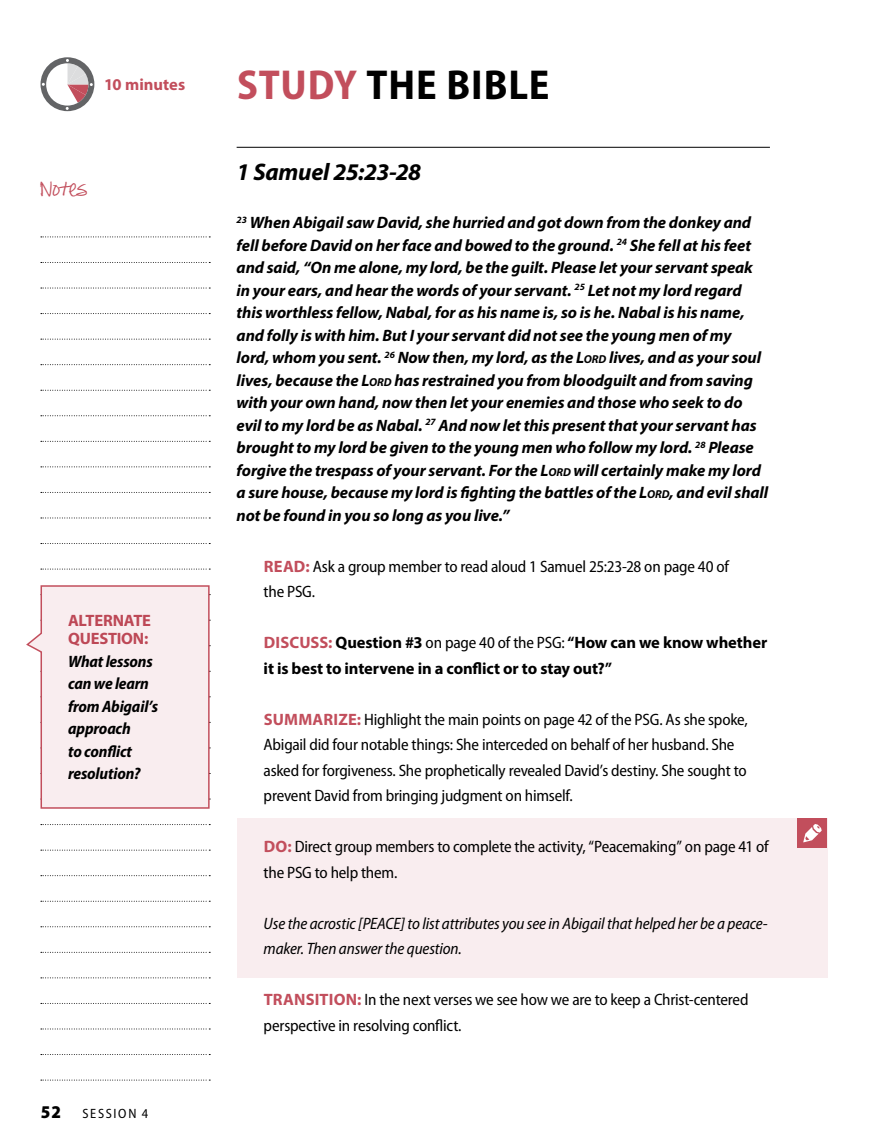
<style>
.page{position:relative;width:878px;height:1148px;background:#fff}
.page>*{position:absolute;margin:0;border:0;box-sizing:border-box;transform-origin:0 0}
.t1{font:700 semi-condensed 42px "Myriad Pro";letter-spacing:.02em;color:#000}
.t2{font:italic 700 24px "Myriad Pro";letter-spacing:-.015em;color:#000}
.t3{font:900 semi-condensed 18px "Myriad Pro";color:#000}
.t4{font:italic 700 16.5px/22.5px "Myriad Pro";letter-spacing:-.005em;color:#000}
.t5{font:semi-condensed 16.5px/25.5px "Myriad Pro";letter-spacing:-.015em;color:#000}
.t6{font:italic semi-condensed 16.5px/25.5px "Myriad Pro";letter-spacing:-.01em;color:#000}
.t7{font:700 16.5px/25.5px "Myriad Pro";letter-spacing:-.01em;color:#000}
.t8{font:italic 700 semi-condensed 16.5px/22.5px "Myriad Pro";letter-spacing:-.01em;color:#000}
.t9{font:700 16.5px/18px "Myriad Pro";letter-spacing:-.01em;color:#c24e5c}
.t10{font:15px "Pea Alesa";letter-spacing:-.03em;color:#c24e5c}
.t11{font:semi-condensed 13.5px "Myriad Pro";letter-spacing:.13em;color:#000}
.s1{color:#c24e5c}
.s2{font-size:11.55px}
.s3{font-weight:700;font-stretch:normal;color:#c24e5c}
.s4{font-weight:400;font-stretch:semi-condensed}
.s5{font-stretch:semi-condensed}
</style>
<div class="page">
<svg style="left:41px;top:236px;width:169px;height:1px"></svg>
<svg style="left:41px;top:262px;width:169px;height:1px"></svg>
<svg style="left:41px;top:288px;width:169px;height:1px"></svg>
<svg style="left:41px;top:313px;width:169px;height:1px"></svg>
<svg style="left:41px;top:339px;width:169px;height:1px"></svg>
<svg style="left:41px;top:364px;width:169px;height:1px"></svg>
<svg style="left:41px;top:390px;width:169px;height:1px"></svg>
<svg style="left:41px;top:415px;width:169px;height:1px"></svg>
<svg style="left:41px;top:441px;width:169px;height:1px"></svg>
<svg style="left:41px;top:466px;width:169px;height:1px"></svg>
<svg style="left:41px;top:492px;width:169px;height:1px"></svg>
<svg style="left:41px;top:517px;width:169px;height:1px"></svg>
<svg style="left:41px;top:543px;width:169px;height:1px"></svg>
<svg style="left:41px;top:568px;width:169px;height:1px"></svg>
<svg style="left:41px;top:824px;width:169px;height:1px"></svg>
<svg style="left:41px;top:849px;width:169px;height:1px"></svg>
<svg style="left:41px;top:875px;width:169px;height:1px"></svg>
<svg style="left:41px;top:900px;width:169px;height:1px"></svg>
<svg style="left:41px;top:926px;width:169px;height:1px"></svg>
<svg style="left:41px;top:952px;width:169px;height:1px"></svg>
<svg style="left:41px;top:977px;width:169px;height:1px"></svg>
<svg style="left:41px;top:1003px;width:169px;height:1px"></svg>
<svg style="left:41px;top:1028px;width:169px;height:1px"></svg>
<svg style="left:41px;top:1054px;width:169px;height:1px"></svg>
<svg style="left:41px;top:1079px;width:169px;height:1px"></svg>
<div style="left:237px;top:817px;width:590px;height:160px;background:#f9edef"></div>
<div style="left:796px;top:817px;width:30px;height:30px;background:#c24e5c"></div>
<svg style="left:803px;top:824px;width:18px;height:18px"></svg>
<svg style="left:26px;top:585px;width:184px;height:224px"></svg>
<hr style="left:237px;top:147px;width:532px;height:1px;background:#000">
<svg style="left:40px;top:57px;width:54px;height:54px"></svg>
<p class="t9" style="left:104px;top:75px;width:83px">10 minutes</p>
<p class="t10" style="left:40px;top:187px;width:48px">Notes</p>
<p class="t9" style="left:68px;top:611px;width:84px">ALTERNATE<br>QUESTION:</p>
<p class="t8" style="left:68px;top:650px;width:91px">What lessons can we learn from Abigail’s approach<br>to conflict resolution?</p>
<p class="t3" style="left:40px;top:1102px;width:22px">52</p>
<p class="t11" style="left:83px;top:1106px;width:67px">Sess ion 4</p>
<h1 class="t1" style="left:237px;top:61px;width:314px"><span class="s1">STUDY</span> THE BIBLE</h1>
<h2 class="t2" style="left:237px;top:156px;width:186px">1 Samuel 25:23-28</h2>
<p class="t4" style="left:236px;top:211px;width:533px"><sup>23</sup> When Abigail saw David, she hurried and got down from the donkey and fell before David on her face and bowed to the ground. <sup>24</sup> She fell at his feet and said, “On me alone, my lord, be the guilt. Please let your servant speak in your ears, and hear the words of your servant. <sup>25</sup> Let not my lord regard this worthless fellow, Nabal, for as his name is, so is he. Nabal is his name, and folly is with him. But I your servant did not see the young men of my lord, whom you sent. <sup>26</sup> Now then, my lord, as the L<span class="s2">ORD</span> lives, and as your soul lives, because the L<span class="s2">ORD</span> has restrained you from bloodguilt and from saving with your own hand, now then let your enemies and those who seek to do evil to my lord be as Nabal. <sup>27</sup> And now let this present that your servant has brought to my lord be given to the young men who follow my lord. <sup>28</sup> Please forgive the trespass of your servant. For the L<span class="s2">ORD</span> will certainly make my lord a sure house, because my lord is fighting the battles of the L<span class="s2">ORD</span>, and evil shall not be found in you so long as you live.”</p>
<p class="t5" style="left:263px;top:554px;width:467px"><span class="s3">READ:</span> Ask a group member to read aloud 1 Samuel 25:23-28 on page 40 of the PSG.</p>
<p class="t7" style="left:263px;top:629px;width:505px"><span class="s1">DISCUSS:</span> Question #3 <span class="s4">on page 40 of the PSG:</span> <span class="s5">“</span>How can we know whether it is best to intervene in a conflict or to stay out?<span class="s5">”</span></p>
<p class="t5" style="left:263px;top:707px;width:485px"><span class="s3">SUMMARIZE:</span> Highlight the main points on page 42 of the PSG. As she spoke, Abigail did four notable things: She interceded on behalf of her husband. She asked for forgiveness. She prophetically revealed David’s destiny. She sought to prevent David from bringing judgment on himself.</p>
<p class="t5" style="left:263px;top:834px;width:506px"><span class="s3">DO:</span> Direct group members to complete the activity, “Peacemaking” on page 41 of the PSG to help them.</p>
<p class="t6" style="left:263px;top:911px;width:505px">Use the acrostic [PEACE] to list attributes you see in Abigail that helped her be a peace&shy;maker. Then answer the question.</p>
<p class="t5" style="left:263px;top:987px;width:486px"><span class="s3">TRANSITION:</span> In the next verses we see how we are to keep a Christ-centered perspective in resolving conflict.</p>
</div>
